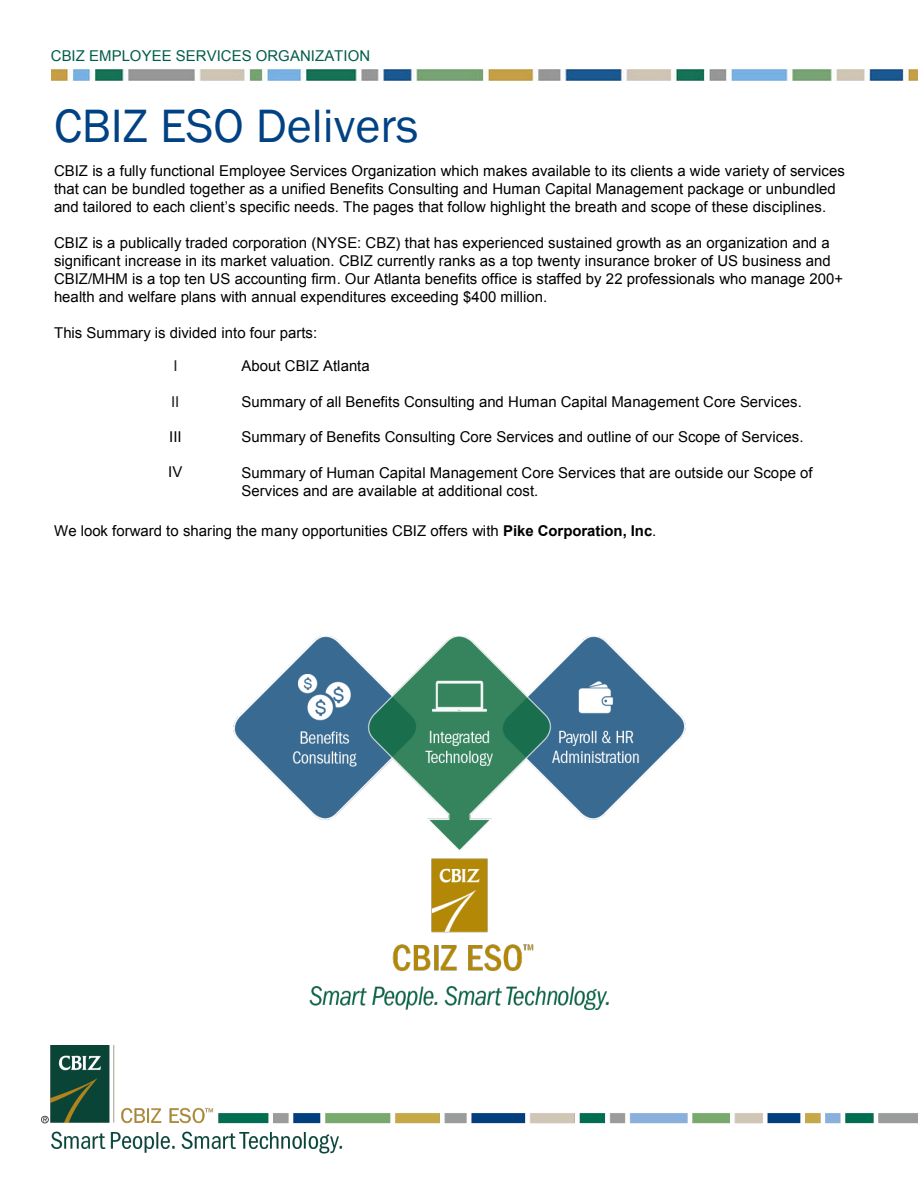
<style>
.page{position:relative;width:918px;height:1188px;background:#fff}
.page>*{position:absolute;margin:0;border:0;box-sizing:border-box;transform-origin:0 0}
.t1{font:48px "Franklin Gothic";color:#004283}
.t2{font:15px/18px "Arial";color:#000}
.t3{font:15px "Arial";color:#025d49}
.t4{font:15px "Arial";color:#221e1f}
.s1{font-weight:700}
</style>
<div class="page">
<img style="left:51px;top:70px;width:867px;height:11px">
<img style="left:233px;top:636px;width:453px;height:374px">
<img style="left:41px;top:1045px;width:877px;height:109px">
<p class="t3" style="left:51px;top:46px;width:321px">CBIZ EMPLOYEE SERVICES ORGANIZATION</p>
<p class="t1" style="left:54px;top:96px;width:366px">CBIZ ESO Delivers</p>
<p class="t2" style="left:54px;top:162px;width:792px">CBIZ is a fully functional Employee Services Organization which makes available to its clients a wide variety of services that can be bundled together as a unified Benefits Consulting and Human Capital Management package or unbundled and tailored to each client’s specific needs. The pages that follow highlight the breath and scope of these disciplines.</p>
<p class="t2" style="left:54px;top:234px;width:791px">CBIZ is a publically traded corporation (NYSE: CBZ) that has experienced sustained growth as an organization and a significant increase in its market valuation. CBIZ currently ranks as a top twenty insurance broker of US business and CBIZ/MHM is a top ten US accounting firm. Our Atlanta benefits office is staffed by 22 professionals who manage 200+ health and welfare plans with annual expenditures exceeding $400 million.</p>
<p class="t2" style="left:54px;top:324px;width:265px">This Summary is divided into four parts:</p>
<p class="t4" style="left:173px;top:356px;width:6px">I</p>
<p class="t2" style="left:242px;top:357px;width:130px">About CBIZ Atlanta</p>
<p class="t4" style="left:171px;top:392px;width:10px">II</p>
<p class="t2" style="left:242px;top:393px;width:562px">Summary of all Benefits Consulting and Human Capital Management Core Services.</p>
<p class="t2" style="left:169px;top:428px;width:14px">III</p>
<p class="t2" style="left:242px;top:428px;width:563px">Summary of Benefits Consulting Core Services and outline of our Scope of Services.</p>
<p class="t2" style="left:168px;top:463px;width:16px">IV</p>
<p class="t2" style="left:242px;top:464px;width:572px">Summary of Human Capital Management Core Services that are outside our Scope of<br>Services and are available at additional cost.</p>
<p class="t2" style="left:54px;top:522px;width:604px">We look forward to sharing the many opportunities CBIZ offers with <span class="s1">Pike Corporation, Inc</span>.</p>
</div>
